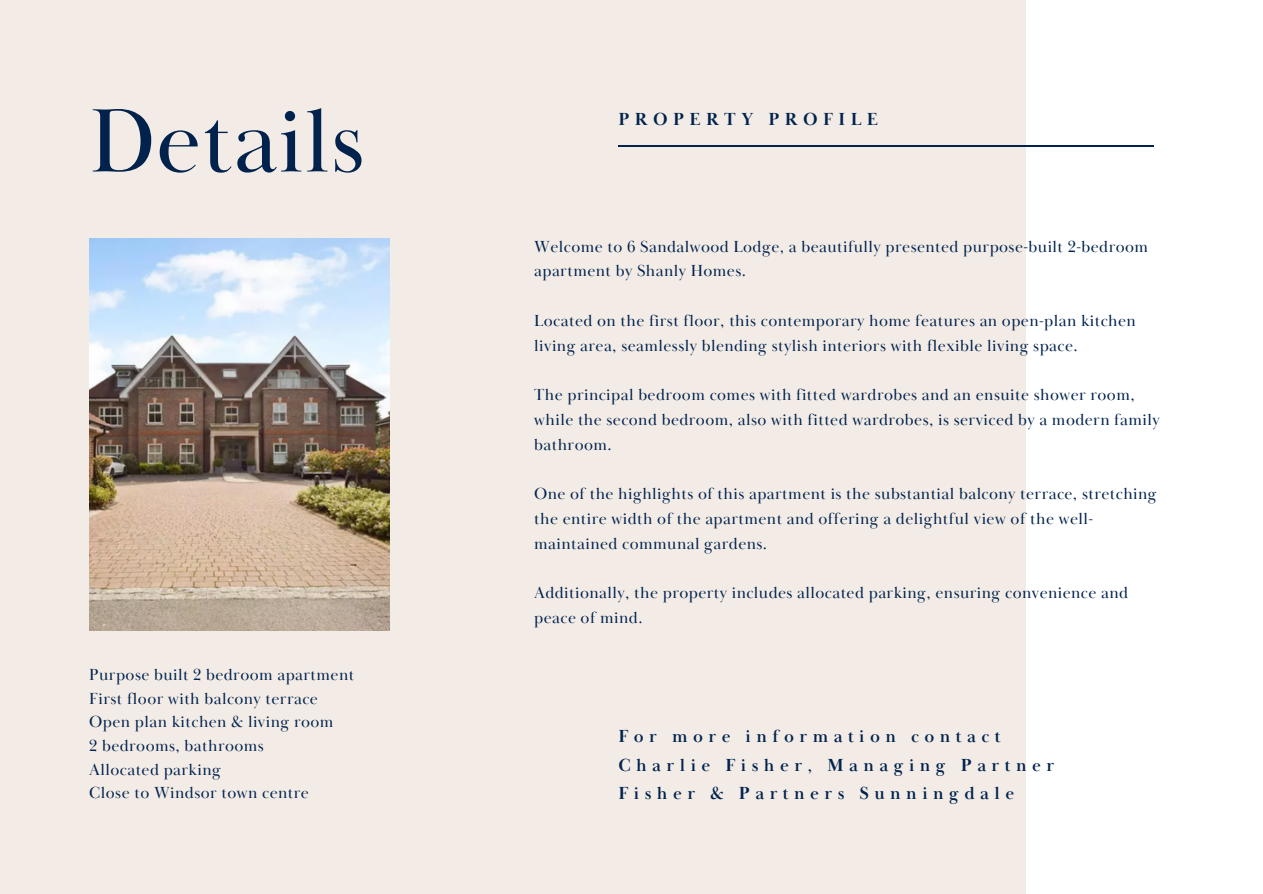
<style>
.page{position:relative;width:1263px;height:894px;background:#fff}
.page>*{position:absolute;margin:0;border:0;box-sizing:border-box;transform-origin:0 0}
.t1{font:93px "Baskerville Display PT";letter-spacing:.005em;color:#01224d}
.t2{font:700 18px/28px "Baskerville Display PT";letter-spacing:.3em;color:#01224d}
.t3{font:16.5px/24.8px "Baskerville Display PT";letter-spacing:.025em;color:#01224d}
</style>
<div class="page">
<div style="left:0;top:0;width:1026px;height:893px;background:#f3ece6"></div>
<hr style="left:618px;top:145px;width:536px;height:1px;background:#01224d">
<img style="left:89px;top:238px;width:301px;height:392px">
<h1 class="t1" style="left:89px;top:84px;width:277px">Details</h1>
<p class="t3" style="left:89px;top:662px;width:267px">Purpose built 2 bedroom apartment</p>
<p class="t3" style="left:89px;top:686px;width:230px">First floor with balcony terrace</p>
<p class="t3" style="left:89px;top:710px;width:246px">Open plan kitchen &amp; living room</p>
<p class="t3" style="left:89px;top:733px;width:176px">2 bedrooms, bathrooms</p>
<p class="t3" style="left:89px;top:757px;width:133px">Allocated parking</p>
<p class="t3" style="left:89px;top:780px;width:221px">Close to Windsor town centre</p>
<h2 class="t2" style="left:618px;top:106px;width:261px">PROPERTY PROFILE</h2>
<p class="t3" style="left:534px;top:234px;width:615px">Welcome to 6 Sandalwood Lodge, a beautifully presented purpose-built 2-bedroom apartment by Shanly Homes.</p>
<p class="t3" style="left:534px;top:308px;width:603px">Located on the first floor, this contemporary home features an open-plan kitchen living area, seamlessly blending stylish interiors with flexible living space.</p>
<p class="t3" style="left:534px;top:383px;width:627px">The principal bedroom comes with fitted wardrobes and an ensuite shower room, while the second bedroom, also with fitted wardrobes, is serviced by a modern family bathroom.</p>
<p class="t3" style="left:534px;top:482px;width:624px">One of the highlights of this apartment is the substantial balcony terrace, stretching the entire width of the apartment and offering a delightful view of the well&shy;maintained communal gardens.</p>
<h3 class="t3" style="left:534px;top:581px;width:595px">Additionally, the property includes allocated parking, ensuring convenience and peace of mind.</h3>
<p class="t2" style="left:618px;top:723px;width:437px">For more information contact<br>Charlie Fisher, Managing Partner<br>Fisher &amp; Partners Sunningdale</p>
</div>
